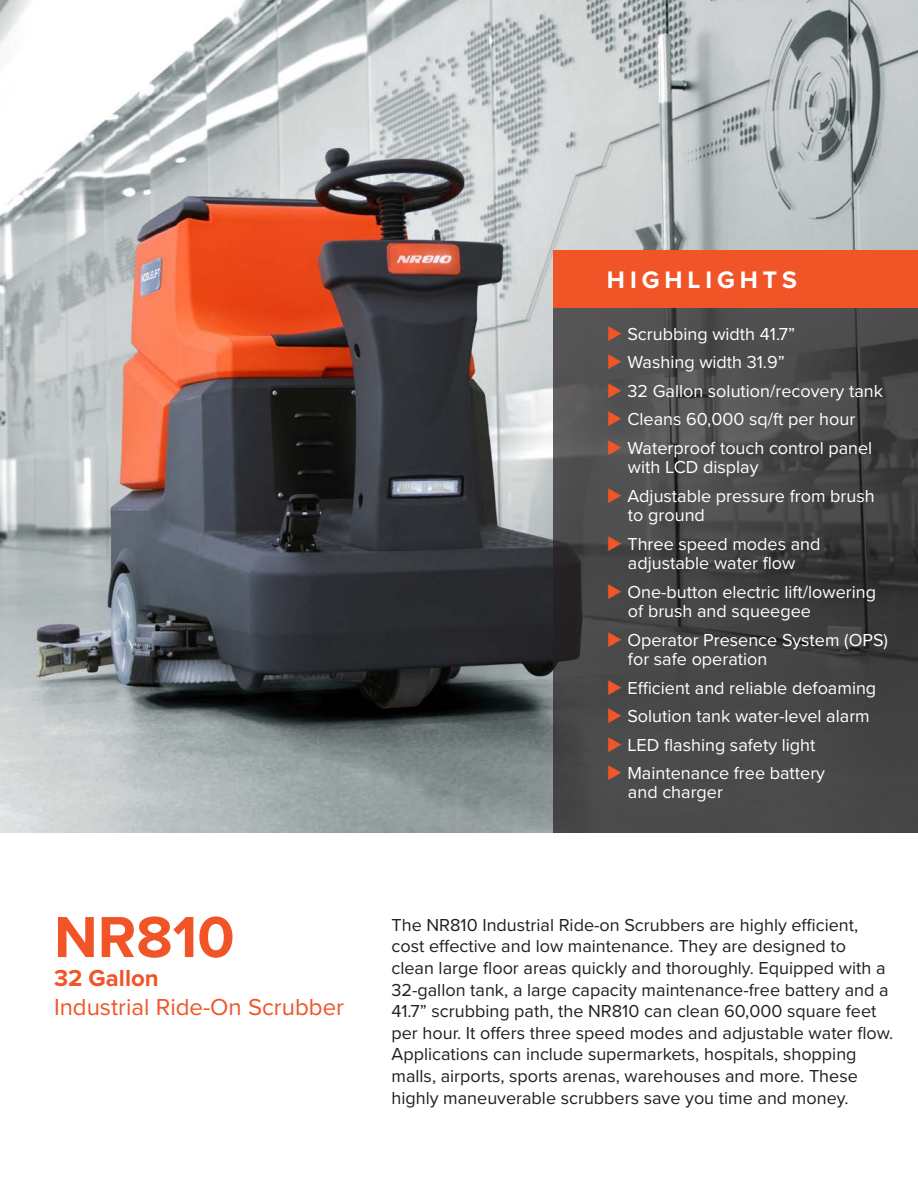
<style>
.page{position:relative;width:918px;height:1188px;background:#fff}
.page>*{position:absolute;margin:0;border:0;box-sizing:border-box;transform-origin:0 0}
.t1{font:700 60px "Proxima Nova";color:#f15427}
.t2{font:700 24.75px "Proxima Nova";letter-spacing:.2em;color:#fff}
.t3{font:24px "Proxima Nova";color:#f15427}
.t4{font:700 24px "Proxima Nova";color:#f15427}
.t5{font:18px/21.6px "Proxima Nova";color:#231f20}
.t6{font:18px/19.5px "Proxima Nova";color:#fff}
.s1{color:#f15629}
</style>
<div class="page">
<img style="left:0;top:0;width:918px;height:833px">
<svg style="left:554px;top:308px;width:364px;height:525px;background:#464647"></svg>
<div style="left:554px;top:250px;width:364px;height:58px;background:#f15427"></div>
<p class="t1" style="left:54px;top:892px;width:182px">NR810</p>
<p class="t4" style="left:54px;top:960px;width:106px">32 Gallon</p>
<p class="t3" style="left:54px;top:989px;width:292px">Industrial Ride-On Scrubber</p>
<p class="t2" style="left:607px;top:262px;width:192px">HIGHLIGHTS</p>
<p class="t6" style="left:607px;top:323px;width:190px"><span class="s1">◆</span> Scrubbing width 41.7”</p>
<p class="t6" style="left:607px;top:352px;width:179px"><span class="s1">◆</span> Washing width 31.9”</p>
<p class="t6" style="left:607px;top:380px;width:278px"><span class="s1">◆</span> 32 Gallon solution/recovery tank</p>
<p class="t6" style="left:607px;top:409px;width:250px"><span class="s1">◆</span> Cleans 60,000 sq/ft per hour</p>
<p class="t6" style="left:628px;top:437px;width:246px;text-indent:-21px"><span class="s1">◆</span> Waterproof touch control panel with LCD display</p>
<p class="t6" style="left:628px;top:485px;width:248px;text-indent:-21px"><span class="s1">◆</span> Adjustable pressure from brush to ground</p>
<p class="t6" style="left:607px;top:533px;width:215px;text-align:center"><span class="s1">◆</span> Three speed modes and adjustable water flow</p>
<p class="t6" style="left:628px;top:581px;width:250px;text-indent:-21px"><span class="s1">◆</span> One-button electric lift/lowering of brush and squeegee</p>
<p class="t6" style="left:628px;top:629px;width:262px;text-indent:-21px"><span class="s1">◆</span> Operator Presence System (OPS) for safe operation</p>
<p class="t6" style="left:607px;top:677px;width:271px"><span class="s1">◆</span> Efficient and reliable defoaming</p>
<p class="t6" style="left:607px;top:705px;width:264px"><span class="s1">◆</span> Solution tank water-level alarm</p>
<p class="t6" style="left:607px;top:734px;width:210px"><span class="s1">◆</span> LED flashing safety light</p>
<p class="t6" style="left:628px;top:762px;width:199px;text-indent:-21px"><span class="s1">◆</span> Maintenance free battery and charger</p>
<p class="t5" style="left:392px;top:913px;width:503px">The NR810 Industrial Ride-on Scrubbers are highly efficient, cost effective and low maintenance. They are designed to<br>clean large floor areas quickly and thoroughly. Equipped with a 32-gallon tank, a large capacity maintenance-free battery and a 41.7” scrubbing path, the NR810 can clean 60,000 square feet per hour. It offers three speed modes and adjustable water flow.<br>Applications can include supermarkets, hospitals, shopping malls, airports, sports arenas, warehouses and more. These highly maneuverable scrubbers save you time and money.</p>
</div>
